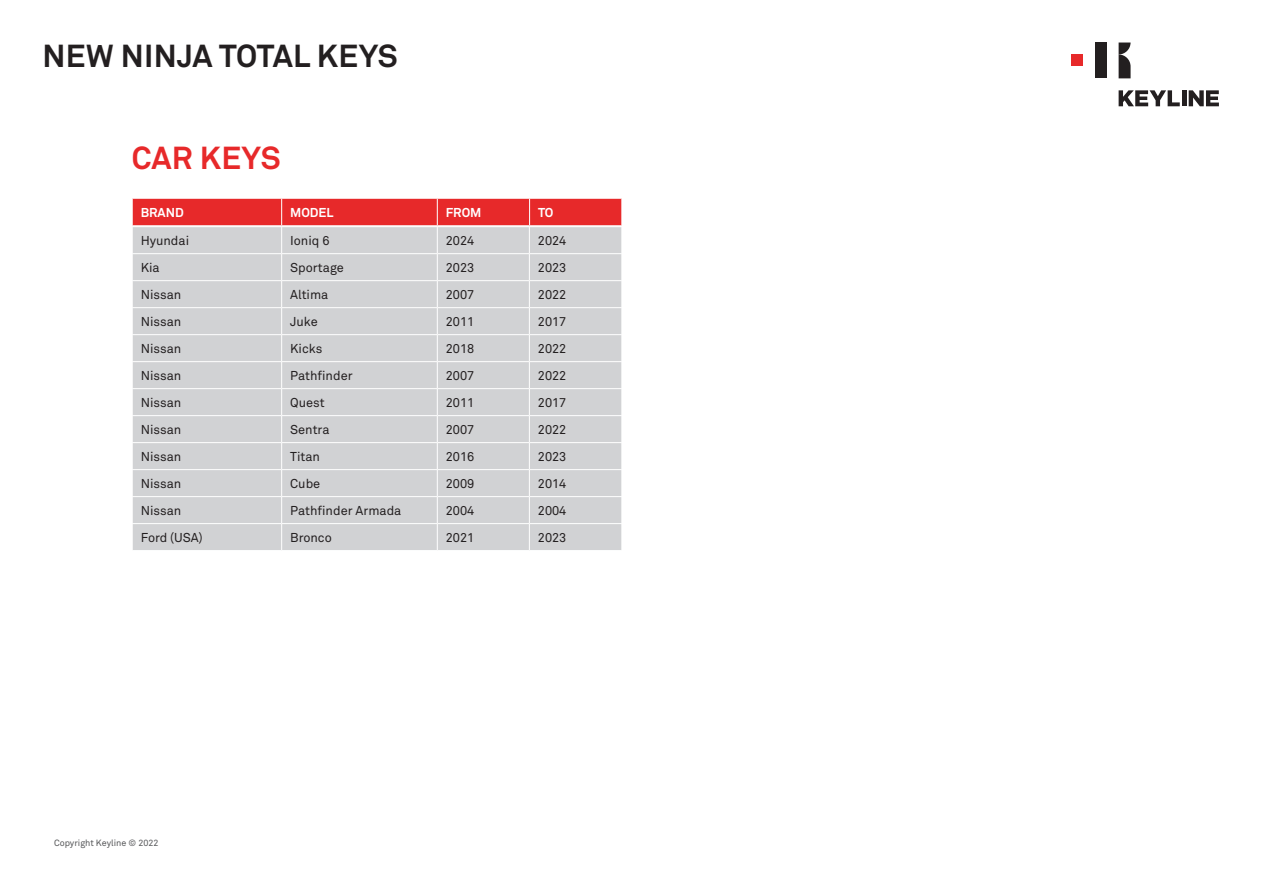
<style>
.page{position:relative;width:1263px;height:893px;background:#fff}
.page>*{position:absolute;margin:0;border:0;box-sizing:border-box;transform-origin:0 0}
.t1{font:700 31.5px "Akkurat Pro";letter-spacing:.01em;color:#231f20}
.t2{font:700 31.5px "Akkurat Pro";letter-spacing:.01em;color:#e7292a}
.t3{font:12.75px "Akkurat Pro";color:#231f20}
.t4{font:700 12.75px "Akkurat Pro";color:#fff}
.t5{font:9px "Akkurat Pro";color:#57585a}
</style>
<div class="page">
<svg style="left:1118px;top:43px;width:12px;height:35px"></svg>
<div style="left:1095px;top:43px;width:12px;height:35px;background:#231f20"></div>
<div style="left:1071px;top:54px;width:12px;height:12px;background:#e7292a"></div>
<svg style="left:1118px;top:90px;width:62px;height:16px"></svg>
<hr style="left:1182px;top:90px;width:4px;height:16px;background:#231f20">
<svg style="left:1189px;top:90px;width:30px;height:16px"></svg>
<svg style="left:132px;top:199px;width:490px;height:351px;background:#d5c8c9"></svg>
<h1 class="t1" style="left:43px;top:37px;width:357px">NEW NINJA TOTAL KEYS</h1>
<h1 class="t2" style="left:132px;top:139px;width:150px">CAR KEYS</h1>
<p class="t4" style="left:141px;top:205px;width:45px">BRAND</p>
<p class="t4" style="left:290px;top:205px;width:45px">MODEL</p>
<p class="t4" style="left:446px;top:205px;width:37px">FROM</p>
<p class="t4" style="left:538px;top:205px;width:17px">TO</p>
<p class="t3" style="left:141px;top:233px;width:50px">Hyundai</p>
<p class="t3" style="left:290px;top:233px;width:41px">Ioniq 6</p>
<p class="t3" style="left:446px;top:233px;width:30px">2024</p>
<p class="t3" style="left:538px;top:233px;width:30px">2024</p>
<p class="t3" style="left:141px;top:260px;width:21px">Kia</p>
<p class="t3" style="left:290px;top:260px;width:55px">Sportage</p>
<p class="t3" style="left:446px;top:260px;width:30px">2023</p>
<p class="t3" style="left:538px;top:260px;width:30px">2023</p>
<p class="t3" style="left:141px;top:287px;width:42px">Nissan</p>
<p class="t3" style="left:290px;top:287px;width:40px">Altima</p>
<p class="t3" style="left:446px;top:287px;width:30px">2007</p>
<p class="t3" style="left:538px;top:287px;width:30px">2022</p>
<p class="t3" style="left:141px;top:314px;width:42px">Nissan</p>
<p class="t3" style="left:290px;top:314px;width:29px">Juke</p>
<p class="t3" style="left:446px;top:314px;width:30px">2011</p>
<p class="t3" style="left:538px;top:314px;width:30px">2017</p>
<p class="t3" style="left:141px;top:341px;width:42px">Nissan</p>
<p class="t3" style="left:290px;top:341px;width:34px">Kicks</p>
<p class="t3" style="left:446px;top:341px;width:30px">2018</p>
<p class="t3" style="left:538px;top:341px;width:30px">2022</p>
<p class="t3" style="left:141px;top:368px;width:42px">Nissan</p>
<p class="t3" style="left:290px;top:368px;width:64px">Pathfinder</p>
<p class="t3" style="left:446px;top:368px;width:30px">2007</p>
<p class="t3" style="left:538px;top:368px;width:30px">2022</p>
<p class="t3" style="left:141px;top:395px;width:42px">Nissan</p>
<p class="t3" style="left:290px;top:395px;width:36px">Quest</p>
<p class="t3" style="left:446px;top:395px;width:30px">2011</p>
<p class="t3" style="left:538px;top:395px;width:30px">2017</p>
<p class="t3" style="left:141px;top:422px;width:42px">Nissan</p>
<p class="t3" style="left:290px;top:422px;width:41px">Sentra</p>
<p class="t3" style="left:446px;top:422px;width:30px">2007</p>
<p class="t3" style="left:538px;top:422px;width:30px">2022</p>
<p class="t3" style="left:141px;top:449px;width:42px">Nissan</p>
<p class="t3" style="left:290px;top:449px;width:31px">Titan</p>
<p class="t3" style="left:446px;top:449px;width:30px">2016</p>
<p class="t3" style="left:538px;top:449px;width:30px">2023</p>
<p class="t3" style="left:141px;top:476px;width:42px">Nissan</p>
<p class="t3" style="left:290px;top:476px;width:32px">Cube</p>
<p class="t3" style="left:446px;top:476px;width:30px">2009</p>
<p class="t3" style="left:538px;top:476px;width:30px">2014</p>
<p class="t3" style="left:141px;top:503px;width:42px">Nissan</p>
<p class="t3" style="left:290px;top:503px;width:113px">Pathfinder Armada</p>
<p class="t3" style="left:446px;top:503px;width:30px">2004</p>
<p class="t3" style="left:538px;top:503px;width:30px">2004</p>
<p class="t3" style="left:141px;top:530px;width:63px">Ford (USA)</p>
<p class="t3" style="left:290px;top:530px;width:43px">Bronco</p>
<p class="t3" style="left:446px;top:530px;width:30px">2021</p>
<p class="t3" style="left:538px;top:530px;width:30px">2023</p>
<p class="t5" style="left:54px;top:838px;width:106px">Copyright Keyline © 2022</p>
</div>
